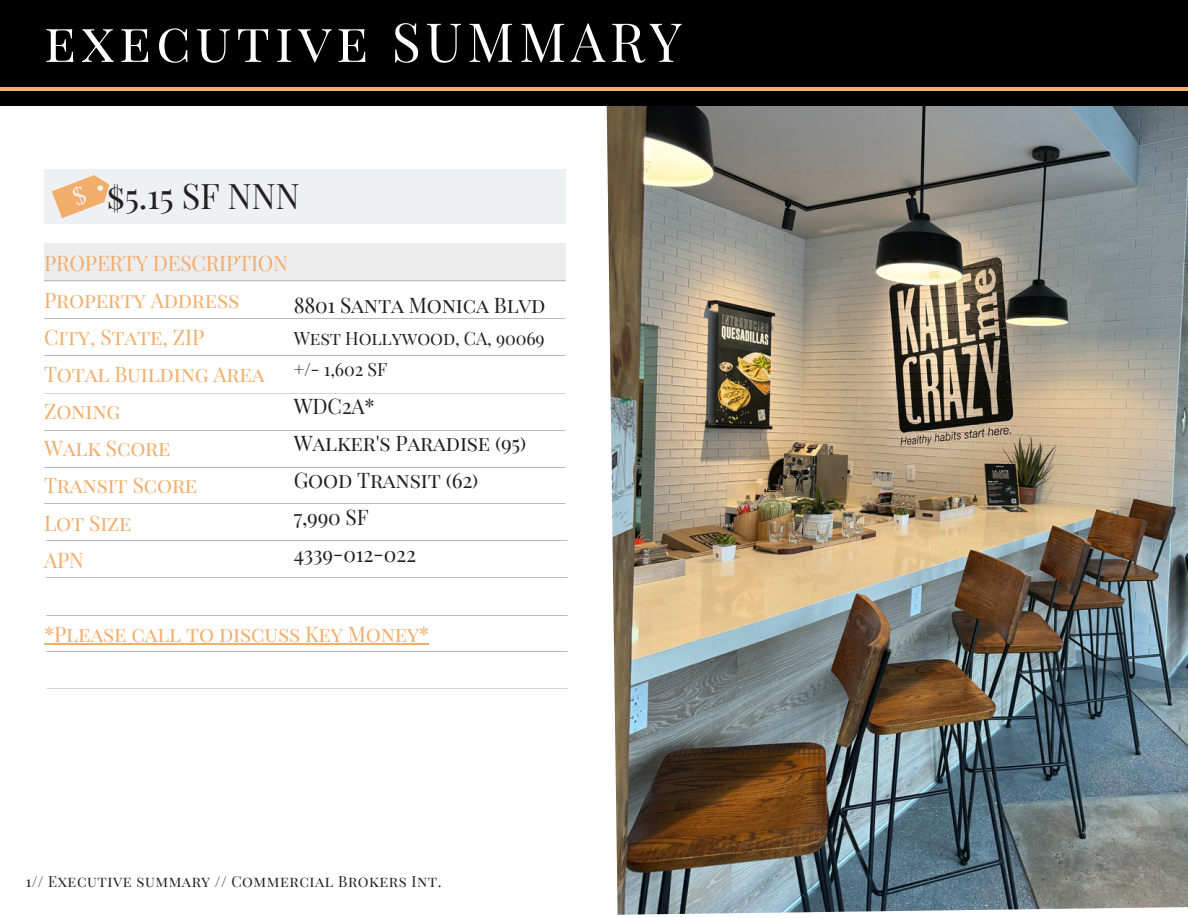
<style>
.page{position:relative;width:1188px;height:918px;background:#fff}
.page>*{position:absolute;margin:0;border:0;box-sizing:border-box;transform-origin:0 0}
.t1{font:54px "Playfair Display SC";letter-spacing:.09em;color:#fff}
.t2{font:34.5px "Playfair Display SC";letter-spacing:-.01em;color:#231f20}
.t3{font:21px/37.2px "Playfair Display SC";letter-spacing:-.01em;color:#f2ad6a}
.t4{font:21px/37.2px "Playfair Display SC";letter-spacing:-.01em;color:#231f20}
.t5{font:18px/31.5px "Playfair Display SC";letter-spacing:-.01em;color:#231f20}
.t6{font:15px "Playfair Display SC";letter-spacing:.035em;color:#231f20}
</style>
<div class="page">
<img style="left:605px;top:105px;width:583px;height:810px">
<div style="left:0;top:0;width:1188px;height:105px;background:#000"></div>
<hr style="left:0;top:87px;width:1188px;height:3px;background:#f2ad6a">
<svg style="left:44px;top:318px;width:521px;height:1px"></svg>
<svg style="left:44px;top:355px;width:521px;height:1px"></svg>
<svg style="left:44px;top:393px;width:521px;height:1px"></svg>
<svg style="left:44px;top:430px;width:521px;height:1px"></svg>
<svg style="left:46px;top:615px;width:522px;height:1px"></svg>
<div style="left:44px;top:244px;width:522px;height:37px;background:#ededee"></div>
<svg style="left:44px;top:281px;width:522px;height:1px"></svg>
<div style="left:44px;top:170px;width:521px;height:54px;background:#eff0f1"></div>
<svg style="left:52px;top:175px;width:57px;height:43px"></svg>
<hr style="left:44px;top:643px;width:385px;height:1px;background:#f2ad6a">
<svg style="left:46px;top:540px;width:522px;height:1px"></svg>
<svg style="left:46px;top:651px;width:522px;height:1px"></svg>
<h1 class="t1" style="left:44px;top:4px;width:639px">executive SUMMARY</h1>
<h2 class="t2" style="left:107px;top:172px;width:194px">$5.15 SF NNN</h2>
<p class="t3" style="left:44px;top:243px;width:246px">PROPERTY DESCRIPTION<br>Property Address<br>City, State, ZIP<br>Total Building Area<br>Zoning<br>Walk Score<br>Transit Score<br>Lot Size<br>APN</p>
<p class="t4" style="left:294px;top:286px;width:253px">8801 Santa Monica Blvd</p>
<p class="t5" style="left:294px;top:322px;width:252px">West Hollywood, CA, 90069 +/- 1,602 SF</p>
<p class="t4" style="left:294px;top:386px;width:234px">WDC2A*<br>Walker's Paradise (95)<br>Good Transit (62)<br>7,990 SF<br>4339-012-022</p>
<p class="t3" style="left:44px;top:615px;width:387px">*Please call to discuss Key Money*</p>
<p class="t6" style="left:26px;top:871px;width:417px">1// Executive summary // Commercial Brokers Int.</p>
</div>
